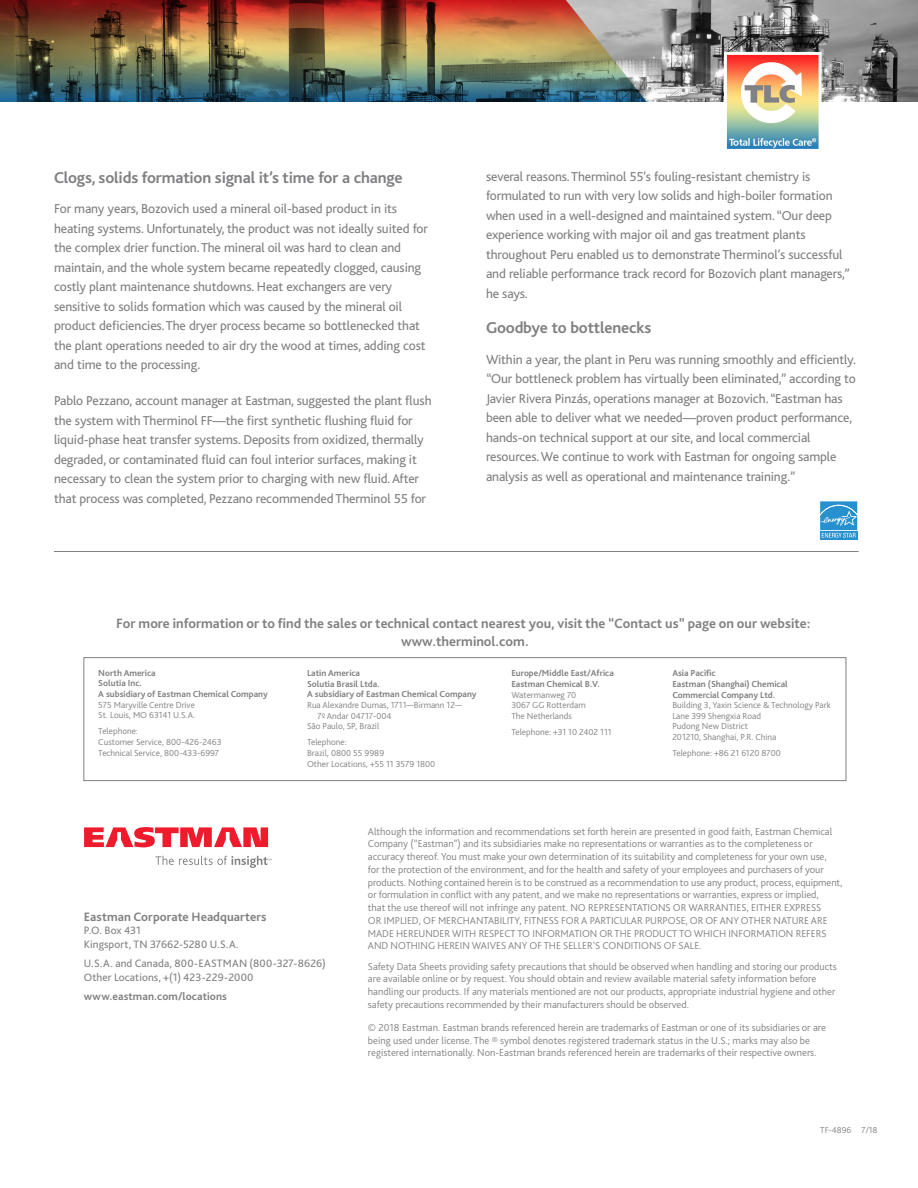
<style>
.page{position:relative;width:918px;height:1188px;background:#fff}
.page>*{position:absolute;margin:0;border:0;box-sizing:border-box;transform-origin:0 0}
.t1{font:700 16.5px "Bliss";letter-spacing:-.01em;color:#808083}
.t2{font:700 14.1px/18.3px "Bliss Pro";color:#808083;text-align:center}
.body_copy__para_befo{font:13.5px/19.5px "Bliss";letter-spacing:-.01em;color:#808083}
.t3{font:700 12.75px "Bliss Pro";letter-spacing:.005em;color:#808083}
.t4{font:11.25px/13.5px "Bliss Pro";letter-spacing:.005em;color:#808083}
.t5{font:700 11.25px "Bliss Pro";letter-spacing:.01em;color:#808083}
.t6{font:300 10.5px/12.8px "Bliss Pro";color:#808083}
.t7{font:300 9.15px/10.6px "Bliss Pro";color:#808083}
.t8{font:700 9.15px/10.6px "Bliss Pro";color:#808083}
.t9{font:300 9px "Bliss Pro";color:#808083}
.s1{font-weight:300}
.s2{font-weight:700}
</style>
<div class="page">
<svg style="left:84px;top:827px;width:184px;height:20px"></svg>
<svg style="left:155px;top:856px;width:117px;height:12px"></svg>
<div style="left:84px;top:657px;width:762px;height:124px;border:1px solid #808083"></div>
<hr style="left:54px;top:551px;width:805px;height:1px;background:#808083">
<img style="left:0;top:0;width:918px;height:102px">
<img style="left:728px;top:56px;width:90px;height:92px">
<div style="left:724px;top:52px;width:98px;height:100px;border:3px solid #fff"></div>
<div style="left:820px;top:531px;width:37px;height:8px;background:#2790cf"></div>
<svg style="left:820px;top:501px;width:37px;height:37px"></svg>
<p class="t1" style="left:54px;top:169px;width:350px">Clogs, solids formation signal it’s time for a change</p>
<p class="body_copy__para_befo" style="left:54px;top:199px;width:375px">For many years, Bozovich used a mineral oil-based product in its heating systems. Unfortunately, the product was not ideally suited for the complex drier function. The mineral oil was hard to clean and maintain, and the whole system became repeatedly clogged, causing costly plant maintenance shutdowns. Heat exchangers are very sensitive to solids formation which was caused by the mineral oil product deficiencies. The dryer process became so bottlenecked that the plant operations needed to air dry the wood at times, adding cost and time to the processing.</p>
<p class="body_copy__para_befo" style="left:54px;top:391px;width:379px">Pablo Pezzano, account manager at Eastman, suggested the plant flush the system with Therminol FF—the first synthetic flushing fluid for liquid-phase heat transfer systems. Deposits from oxidized, thermally degraded, or contaminated fluid can foul interior surfaces, making it necessary to clean the system prior to charging with new fluid. After that process was completed, Pezzano recommended Therminol 55 for</p>
<p class="body_copy__para_befo" style="left:486px;top:167px;width:366px">several reasons. Therminol 55’s fouling-resistant chemistry is formulated to run with very low solids and high-boiler formation when used in a well-designed and maintained system. “Our deep experience working with major oil and gas treatment plants throughout Peru enabled us to demonstrate Therminol’s successful and reliable performance track record for Bozovich plant managers,” he says.</p>
<p class="t1" style="left:486px;top:319px;width:167px">Goodbye to bottlenecks</p>
<p class="body_copy__para_befo" style="left:486px;top:350px;width:371px">Within a year, the plant in Peru was running smoothly and efficiently. “Our bottleneck problem has virtually been eliminated,” according to Javier Rivera Pinzás, operations manager at Bozovich. “Eastman has been able to deliver what we needed—proven product performance, hands-on technical support at our site, and local commercial resources. We continue to work with Eastman for ongoing sample analysis as well as operational and maintenance training.”</p>
<p class="t2" style="left:116px;top:614px;width:696px">For more information or to find the sales or technical contact nearest you, visit the “Contact us” page on our website: www.therminol.com.</p>
<p class="t8" style="left:98px;top:667px;width:171px">North America<br>Solutia Inc.<br>A subsidiary of Eastman Chemical Company<br><span class="s1">575 Maryville Centre Drive<br>St. Louis, MO 63141 U.S.A.</span></p>
<p class="t7" style="left:98px;top:726px;width:125px">Telephone:<br>Customer Service, 800-426-2463<br>Technical Service, 800-433-6997</p>
<p class="t8" style="left:307px;top:668px;width:55px">Latin America</p>
<p class="t8" style="left:307px;top:678px;width:74px">Solutia Brasil Ltda.</p>
<p class="t8" style="left:307px;top:689px;width:171px">A subsidiary of Eastman Chemical Company</p>
<p class="t7" style="left:307px;top:699px;width:157px">Rua Alexandre Dumas, 1711—Birmann 12—</p>
<p class="t7" style="left:317px;top:710px;width:76px">7º Andar 04717-004</p>
<p class="t7" style="left:307px;top:721px;width:74px">São Paulo, SP, Brazil</p>
<p class="t7" style="left:307px;top:737px;width:130px">Telephone:<br>Brazil, 0800 55 9989<br>Other Locations, +55 11 3579 1800</p>
<p class="t8" style="left:511px;top:668px;width:104px">Europe/Middle East/Africa<br>Eastman Chemical B.V.<br><span class="s1">Watermanweg 70<br>3067 GG Rotterdam<br>The Netherlands</span></p>
<p class="t7" style="left:511px;top:726px;width:102px">Telephone: +31 10 2402 111</p>
<p class="t7" style="left:672px;top:668px;width:160px"><span class="s2">Asia Pacific<br>Eastman (Shanghai) Chemical<br>Commercial Company Ltd.<br></span>Building 3, Yaxin Science &amp; Technology Park<br>Lane 399 Shengxia Road<br>Pudong New District<br>201210, Shanghai, P.R. China</p>
<p class="t7" style="left:672px;top:747px;width:110px">Telephone: +86 21 6120 8700</p>
<p class="t3" style="left:84px;top:909px;width:184px">Eastman Corporate Headquarters</p>
<p class="t4" style="left:84px;top:924px;width:157px">P.O. Box 431<br>Kingsport, TN 37662-5280 U.S.A.</p>
<p class="t4" style="left:84px;top:957px;width:243px">U.S.A. and Canada, 800-EASTMAN (800-327-8626)<br>Other Locations, +(1) 423-229-2000</p>
<p class="t5" style="left:84px;top:990px;width:145px">www.eastman.com/locations</p>
<p class="t6" style="left:368px;top:824px;width:476px">Although the information and recommendations set forth herein are presented in good faith, Eastman Chemical Company (“Eastman”) and its subsidiaries make no representations or warranties as to the completeness or accuracy thereof. You must make your own determination of its suitability and completeness for your own use,<br>for the protection of the environment, and for the health and safety of your employees and purchasers of your products. Nothing contained herein is to be construed as a recommendation to use any product, process, equipment, or formulation in conflict with any patent, and we make no representations or warranties, express or implied,<br>that the use thereof will not infringe any patent. NO REPRESENTATIONS OR WARRANTIES, EITHER EXPRESS<br>OR IMPLIED, OF MERCHANTABILITY, FITNESS FOR A PARTICULAR PURPOSE, OR OF ANY OTHER NATURE ARE MADE HEREUNDER WITH RESPECT TO INFORMATION OR THE PRODUCT TO WHICH INFORMATION REFERS AND NOTHING HEREIN WAIVES ANY OF THE SELLER’S CONDITIONS OF SALE.</p>
<p class="t6" style="left:368px;top:959px;width:470px">Safety Data Sheets providing safety precautions that should be observed when handling and storing our products are available online or by request. You should obtain and review available material safety information before handling our products. If any materials mentioned are not our products, appropriate industrial hygiene and other safety precautions recommended by their manufacturers should be observed.</p>
<p class="t6" style="left:368px;top:1021px;width:459px">© 2018 Eastman. Eastman brands referenced herein are trademarks of Eastman or one of its subsidiaries or are being used under license. The ® symbol denotes registered trademark status in the U.S.; marks may also be registered internationally. Non-Eastman brands referenced herein are trademarks of their respective owners.</p>
<p class="t9" style="left:820px;top:1125px;width:59px">TF-4896 7/18</p>
</div>
